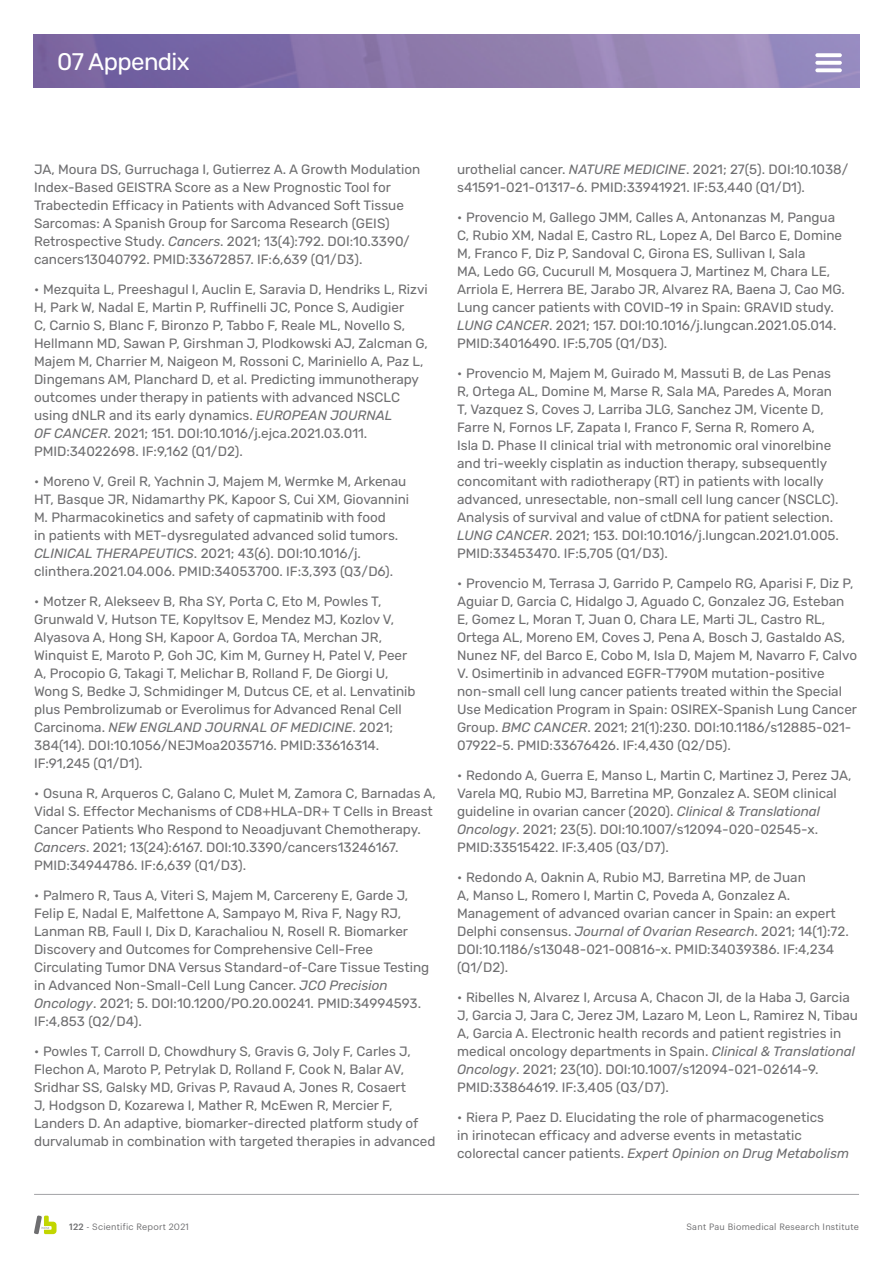
<style>
.page{position:relative;width:893px;height:1263px;background:#fff}
.page>*{position:absolute;margin:0;border:0;box-sizing:border-box;transform-origin:0 0}
.t1{font:24px "Rubik";letter-spacing:-.025em;color:#fff}
.t2{font:13.5px/18px "Rubik";color:#6e6e70}
.t3{font:9px "Graphik";letter-spacing:.025em;color:#6e6e70}
.s1{font-style:italic}
.s2{font-weight:500}
</style>
<div class="page">
<svg style="left:34px;top:1215px;width:23px;height:19px"></svg>
<hr style="left:34px;top:1194px;width:825px;height:1px;background:#a3a3a6">
<img style="left:34px;top:35px;width:825px;height:52px">
<svg style="left:815px;top:53px;width:27px;height:4px"></svg>
<svg style="left:815px;top:61px;width:27px;height:4px"></svg>
<svg style="left:815px;top:68px;width:27px;height:4px"></svg>
<h1 class="t1" style="left:57px;top:49px;width:134px">07 Appendix</h1>
<p class="t2" style="left:34px;top:161px;width:388px">JA, Moura DS, Gurruchaga I, Gutierrez A. A Growth Modulation Index-Based GEISTRA Score as a New Prognostic Tool for Trabectedin Efficacy in Patients with Advanced Soft Tissue Sarcomas: A Spanish Group for Sarcoma Research (GEIS)<br>Retrospective Study. <span class="s1">Cancers</span>. 2021; 13(4):792. DOI:10.3390/ cancers13040792. PMID:33672857. IF:6,639 (Q1/D3).</p>
<p class="t2" style="left:34px;top:281px;width:395px">• Mezquita L, Preeshagul I, Auclin E, Saravia D, Hendriks L, Rizvi H, Park W, Nadal E, Martin P, Ruffinelli JC, Ponce S, Audigier<br>C, Carnio S, Blanc F, Bironzo P, Tabbo F, Reale ML, Novello S, Hellmann MD, Sawan P, Girshman J, Plodkowski AJ, Zalcman G, Majem M, Charrier M, Naigeon M, Rossoni C, Mariniello A, Paz L, Dingemans AM, Planchard D, et al. Predicting immunotherapy outcomes under therapy in patients with advanced NSCLC using dNLR and its early dynamics. <span class="s1">EUROPEAN JOURNAL<br>OF CANCER</span>. 2021; 151. DOI:10.1016/j.ejca.2021.03.011.<br>PMID:34022698. IF:9,162 (Q1/D2).</p>
<p class="t2" style="left:34px;top:473px;width:377px">• Moreno V, Greil R, Yachnin J, Majem M, Wermke M, Arkenau HT, Basque JR, Nidamarthy PK, Kapoor S, Cui XM, Giovannini M. Pharmacokinetics and safety of capmatinib with food<br>in patients with MET-dysregulated advanced solid tumors.<br><span class="s1">CLINICAL THERAPEUTICS</span>. 2021; 43(6). DOI:10.1016/j. clinthera.2021.04.006. PMID:34053700. IF:3,393 (Q3/D6).</p>
<p class="t2" style="left:34px;top:593px;width:383px">• Motzer R, Alekseev B, Rha SY, Porta C, Eto M, Powles T, Grunwald V, Hutson TE, Kopyltsov E, Mendez MJ, Kozlov V, Alyasova A, Hong SH, Kapoor A, Gordoa TA, Merchan JR, Winquist E, Maroto P, Goh JC, Kim M, Gurney H, Patel V, Peer A, Procopio G, Takagi T, Melichar B, Rolland F, De Giorgi U, Wong S, Bedke J, Schmidinger M, Dutcus CE, et al. Lenvatinib plus Pembrolizumab or Everolimus for Advanced Renal Cell Carcinoma. <span class="s1">NEW ENGLAND JOURNAL OF MEDICINE</span>. 2021; 384(14). DOI:10.1056/NEJMoa2035716. PMID:33616314.<br>IF:91,245 (Q1/D1).</p>
<p class="t2" style="left:34px;top:785px;width:403px">• Osuna R, Arqueros C, Galano C, Mulet M, Zamora C, Barnadas A, Vidal S. Effector Mechanisms of CD8+HLA-DR+ T Cells in Breast Cancer Patients Who Respond to Neoadjuvant Chemotherapy.<br><span class="s1">Cancers</span>. 2021; 13(24):6167. DOI:10.3390/cancers13246167.<br>PMID:34944786. IF:6,639 (Q1/D3).</p>
<p class="t2" style="left:34px;top:887px;width:397px">• Palmero R, Taus A, Viteri S, Majem M, Carcereny E, Garde J, Felip E, Nadal E, Malfettone A, Sampayo M, Riva F, Nagy RJ, Lanman RB, Faull I, Dix D, Karachaliou N, Rosell R. Biomarker Discovery and Outcomes for Comprehensive Cell-Free Circulating Tumor DNA Versus Standard-of-Care Tissue Testing in Advanced Non-Small-Cell Lung Cancer. <span class="s1">JCO Precision Oncology</span>. 2021; 5. DOI:10.1200/PO.20.00241. PMID:34994593.<br>IF:4,853 (Q2/D4).</p>
<p class="t2" style="left:34px;top:1043px;width:403px">• Powles T, Carroll D, Chowdhury S, Gravis G, Joly F, Carles J, Flechon A, Maroto P, Petrylak D, Rolland F, Cook N, Balar AV, Sridhar SS, Galsky MD, Grivas P, Ravaud A, Jones R, Cosaert<br>J, Hodgson D, Kozarewa I, Mather R, McEwen R, Mercier F, Landers D. An adaptive, biomarker-directed platform study of durvalumab in combination with targeted therapies in advanced</p>
<p class="t2" style="left:457px;top:161px;width:393px">urothelial cancer. <span class="s1">NATURE MEDICINE</span>. 2021; 27(5). DOI:10.1038/ s41591-021-01317-6. PMID:33941921. IF:53,440 (Q1/D1).</p>
<p class="t2" style="left:457px;top:209px;width:389px">• Provencio M, Gallego JMM, Calles A, Antonanzas M, Pangua C, Rubio XM, Nadal E, Castro RL, Lopez A, Del Barco E, Domine M, Franco F, Diz P, Sandoval C, Girona ES, Sullivan I, Sala<br>MA, Ledo GG, Cucurull M, Mosquera J, Martinez M, Chara LE, Arriola E, Herrera BE, Jarabo JR, Alvarez RA, Baena J, Cao MG.<br>Lung cancer patients with COVID-19 in Spain: GRAVID study.<br><span class="s1">LUNG CANCER</span>. 2021; 157. DOI:10.1016/j.lungcan.2021.05.014.<br>PMID:34016490. IF:5,705 (Q1/D3).</p>
<p class="t2" style="left:457px;top:365px;width:383px">• Provencio M, Majem M, Guirado M, Massuti B, de Las Penas R, Ortega AL, Domine M, Marse R, Sala MA, Paredes A, Moran T, Vazquez S, Coves J, Larriba JLG, Sanchez JM, Vicente D, Farre N, Fornos LF, Zapata I, Franco F, Serna R, Romero A, Isla D. Phase II clinical trial with metronomic oral vinorelbine and tri-weekly cisplatin as induction therapy, subsequently concomitant with radiotherapy (RT) in patients with locally advanced, unresectable, non-small cell lung cancer (NSCLC).<br>Analysis of survival and value of ctDNA for patient selection.<br><span class="s1">LUNG CANCER</span>. 2021; 153. DOI:10.1016/j.lungcan.2021.01.005.<br>PMID:33453470. IF:5,705 (Q1/D3).</p>
<p class="t2" style="left:457px;top:575px;width:401px">• Provencio M, Terrasa J, Garrido P, Campelo RG, Aparisi F, Diz P, Aguiar D, Garcia C, Hidalgo J, Aguado C, Gonzalez JG, Esteban E, Gomez L, Moran T, Juan O, Chara LE, Marti JL, Castro RL, Ortega AL, Moreno EM, Coves J, Pena A, Bosch J, Gastaldo AS, Nunez NF, del Barco E, Cobo M, Isla D, Majem M, Navarro F, Calvo V. Osimertinib in advanced EGFR-T790M mutation-positive non-small cell lung cancer patients treated within the Special Use Medication Program in Spain: OSIREX-Spanish Lung Cancer Group. <span class="s1">BMC CANCER</span>. 2021; 21(1):230. DOI:10.1186/s12885-021- 07922-5. PMID:33676426. IF:4,430 (Q2/D5).</p>
<p class="t2" style="left:457px;top:767px;width:396px">• Redondo A, Guerra E, Manso L, Martin C, Martinez J, Perez JA, Varela MQ, Rubio MJ, Barretina MP, Gonzalez A. SEOM clinical guideline in ovarian cancer (2020). <span class="s1">Clinical &amp; Translational Oncology</span>. 2021; 23(5). DOI:10.1007/s12094-020-02545-x.<br>PMID:33515422. IF:3,405 (Q3/D7).</p>
<p class="t2" style="left:457px;top:869px;width:393px">• Redondo A, Oaknin A, Rubio MJ, Barretina MP, de Juan<br>A, Manso L, Romero I, Martin C, Poveda A, Gonzalez A.<br>Management of advanced ovarian cancer in Spain: an expert Delphi consensus. <span class="s1">Journal of Ovarian Research</span>. 2021; 14(1):72.<br>DOI:10.1186/s13048-021-00816-x. PMID:34039386. IF:4,234 (Q1/D2).</p>
<p class="t2" style="left:457px;top:988px;width:402px">• Ribelles N, Alvarez I, Arcusa A, Chacon JI, de la Haba J, Garcia J, Garcia J, Jara C, Jerez JM, Lazaro M, Leon L, Ramirez N, Tibau A, Garcia A. Electronic health records and patient registries in medical oncology departments in Spain. <span class="s1">Clinical &amp; Translational Oncology</span>. 2021; 23(10). DOI:10.1007/s12094-021-02614-9.<br>PMID:33864619. IF:3,405 (Q3/D7).</p>
<p class="t2" style="left:457px;top:1108px;width:393px">• Riera P, Paez D. Elucidating the role of pharmacogenetics<br>in irinotecan efficacy and adverse events in metastatic colorectal cancer patients. <span class="s1">Expert Opinion on Drug Metabolism</span></p>
<p class="t3" style="left:69px;top:1220px;width:122px"><span class="s2">122</span> - Scientific Report 2021</p>
<p class="t3" style="left:686px;top:1220px;width:174px">Sant Pau Biomedical Research Institute</p>
</div>
